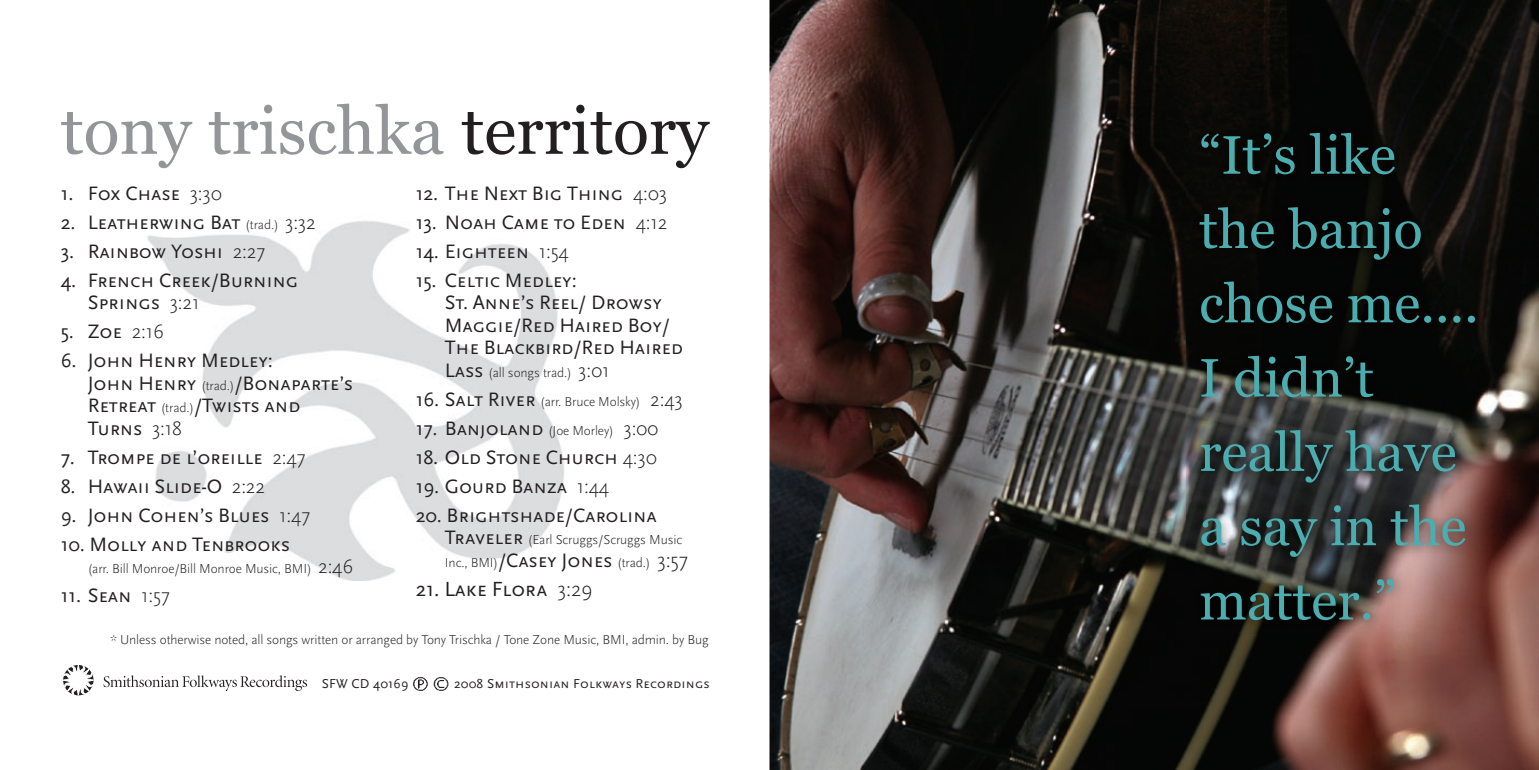
<style>
.page{position:relative;width:1539px;height:770px;background:#fff}
.page>*{position:absolute;margin:0;border:0;box-sizing:border-box;transform-origin:0 0}
.t1{font:66.38px "Georgia";color:#939598}
.t2{font:54px/74.2px "Georgia";color:#4badaf}
.t3{font:21.38px "Scala Sans Caps";letter-spacing:-.01em;color:#231f20}
.t4{font:20.25px/22.5px "Scala Sans Caps";letter-spacing:-.01em;color:#231f20}
.t5{font:300 13.5px/22.5px "Scala Sans";letter-spacing:-.01em;color:#231f20}
.t6{font:13.5px "Scala Sans Caps";letter-spacing:.01em;color:#231f20}
.s1{color:#231f20}
.s2{font-family:"Scala Sans";font-weight:300}
.s3{font-family:"Scala Sans";font-weight:300;font-size:13.5px}
.s4{font-size:20.25px}
.s5{font-family:"Scala Sans Caps";font-weight:400;font-size:20.25px}
.s6{font-size:21.38px}
</style>
<div class="page">
<img style="left:147px;top:220px;width:418px;height:360px">
<img style="left:770px;top:0;width:769px;height:770px">
<img style="left:1187px;top:118px;width:301px;height:516px">
<img style="left:413px;top:677px;width:36px;height:14px">
<svg style="left:63px;top:665px;width:31px;height:30px"></svg>
<svg style="left:103px;top:675px;width:204px;height:16px"></svg>
<h1 class="t1" style="left:61px;top:93px;width:649px">tony trischka <span class="s1">territory</span></h1>
<p class="t4" style="left:61px;top:182px;width:163px">1. Fox Chase <span class="s2">3:30</span></p>
<p class="t4" style="left:61px;top:211px;width:257px">2. Leatherwing Bat <span class="s3">(trad.)</span> <span class="s2">3:32</span></p>
<p class="t4" style="left:61px;top:240px;width:206px">3. Rainbow Yoshi <span class="s2">2:27</span></p>
<p class="t4" style="left:88px;top:269px;width:212px;text-indent:-27px">4. French Creek/Burning<br>Springs <span class="s2">3:21</span></p>
<p class="t4" style="left:61px;top:321px;width:105px">5. Zoe <span class="s2">2:16</span></p>
<p class="t4" style="left:88px;top:350px;width:267px;text-indent:-27px">6. John Henry Medley:<br>John Henry <span class="s3">(trad.)</span>/Bonaparte’s<br>Retreat <span class="s3">(trad.)</span>/Twists and<br>Turns <span class="s2">3:18</span></p>
<p class="t4" style="left:61px;top:446px;width:246px">7. Trompe de l’oreille <span class="s2">2:47</span></p>
<p class="t4" style="left:61px;top:475px;width:206px">8. Hawaii Slide-O <span class="s2">2:22</span></p>
<p class="t4" style="left:61px;top:504px;width:251px">9. John Cohen’s Blues <span class="s2">1:47</span></p>
<p class="t4" style="left:61px;top:533px;width:231px">10. Molly and Tenbrooks</p>
<p class="t5" style="left:88px;top:558px;width:267px">(arr. Bill Monroe/Bill Monroe Music, BMI) <span class="s4">2:46</span></p>
<p class="t4" style="left:61px;top:585px;width:111px">11. Sean <span class="s2">1:57</span></p>
<p class="t4" style="left:416px;top:182px;width:253px">12. The Next Big Thing <span class="s2">4:03</span></p>
<p class="t4" style="left:416px;top:211px;width:253px">13. Noah Came to Eden <span class="s2">4:12</span></p>
<p class="t4" style="left:416px;top:240px;width:155px">14. Eighteen <span class="s2">1:54</span></p>
<p class="t4" style="left:445px;top:269px;width:240px;text-indent:-29px">15. Celtic Medley:<br>St. Anne’s Reel/ Drowsy<br>Maggie/Red Haired Boy/<br>The Blackbird/Red Haired</p>
<p class="t5" style="left:445px;top:361px;width:166px"><span class="s5">Lass</span> (all songs trad.) <span class="s4">3:01</span></p>
<p class="t5" style="left:416px;top:390px;width:269px"><span class="s5">16. Salt River</span> (arr. Bruce Molsky) <span class="s4">2:43</span></p>
<p class="t4" style="left:416px;top:417px;width:244px">17. Banjoland <span class="s3">(Joe Morley)</span> <span class="s2">3:00</span></p>
<p class="t4" style="left:416px;top:446px;width:243px">18. Old Stone Church <span class="s2">4:30</span></p>
<p class="t4" style="left:416px;top:475px;width:195px">19. Gourd Banza <span class="s2">1:44</span></p>
<p class="t4" style="left:416px;top:504px;width:243px">20. Brightshade/Carolina</p>
<p class="t5" style="left:445px;top:529px;width:245px"><span class="s5">Traveler</span> (Earl Scruggs/Scruggs Music<br>Inc., BMI)<span class="s5">/Casey Jones</span> (trad.) <span class="s6">3:57</span></p>
<p class="t3" style="left:416px;top:577px;width:178px">21. Lake Flora <span class="s2">3:29</span></p>
<p class="t5" style="left:110px;top:628px;width:600px">* Unless otherwise noted, all songs written or arranged by Tony Trischka / Tone Zone Music, BMI, admin. by Bug</p>
<p class="t6" style="left:322px;top:676px;width:88px">SFW CD 40169</p>
<p class="t6" style="left:454px;top:676px;width:257px">2008 Smithsonian Folkways Recordings</p>
<h2 class="t2" style="left:1199px;top:118px;width:281px">“It’s like the banjo chose me....<br>I didn’t really have a say in the matter.”</h2>
</div>
